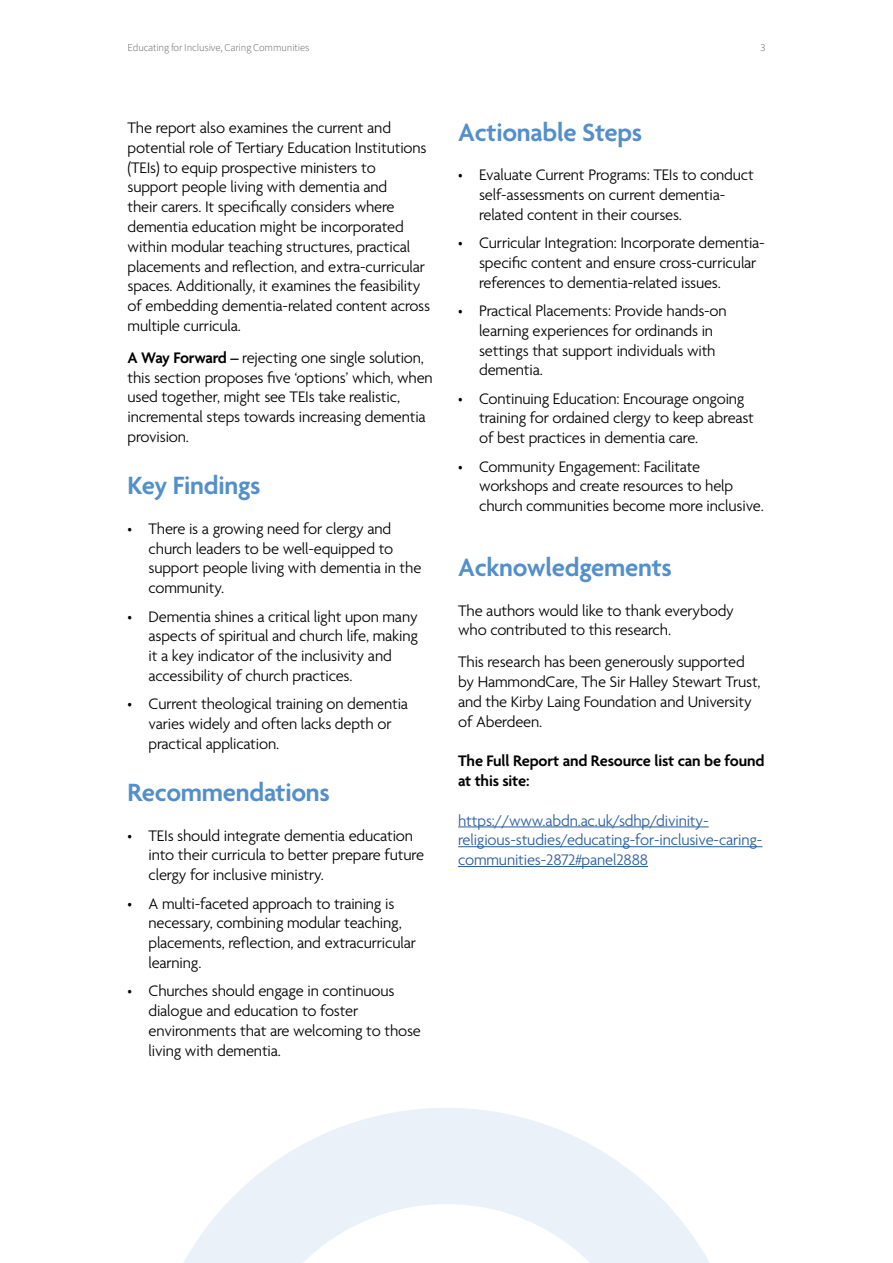
<style>
.page{position:relative;width:893px;height:1263px;background:#fff}
.page>*{position:absolute;margin:0;border:0;box-sizing:border-box;transform-origin:0 0}
.Section_titles{font:600 27px "Agenda";letter-spacing:-.01em;color:#538fcb}
.Bullets{font:300 16.5px/19.8px "Agenda";letter-spacing:-.01em;color:#000}
.Body_text{font:300 16.5px/19.8px "Agenda";letter-spacing:-.01em;color:#000}
.Body_text-2{font:300 16.5px/19.8px "Agenda";letter-spacing:-.01em;color:#275b9b}
.Body_text-3{font:600 16.5px/19.8px "Agenda";letter-spacing:-.01em;color:#000}
.t1{font:300 10.5px "Source Sans Pro";letter-spacing:-.01em;color:#575756}
.s1{font-weight:600}
.s2{font-family:"Source Sans Pro"}
</style>
<div class="page">
<svg style="left:183px;top:1108px;width:527px;height:155px;fill:#eaf1f8"></svg>
<hr style="left:458px;top:827px;width:251px;height:1px;background:#275b9b">
<hr style="left:458px;top:846px;width:304px;height:1px;background:#275b9b">
<hr style="left:458px;top:866px;width:190px;height:1px;background:#275b9b">
<p class="t1" style="left:128px;top:41px;width:183px">Educating for Inclusive, Caring Communities</p>
<p class="t1" style="left:760px;top:41px;width:7px">3</p>
<p class="Body_text" style="left:128px;top:119px;width:304px">The report also examines the current and potential role of Tertiary Education Institutions (TEIs) to equip prospective ministers to support people living with dementia and<br>their carers. It specifically considers where dementia education might be incorporated within modular teaching structures, practical placements and reflection, and extra-curricular spaces. Additionally, it examines the feasibility of embedding dementia-related content across multiple curricula.</p>
<p class="Body_text" style="left:128px;top:349px;width:307px"><span class="s1">A Way Forward –</span> rejecting one single solution, this section proposes five ‘options’ which, when used together, might see TEIs take realistic, incremental steps towards increasing dementia provision.</p>
<h1 class="Section_titles" style="left:128px;top:471px;width:134px">Key Findings</h1>
<p class="Bullets" style="left:149px;top:520px;width:274px;text-indent:-21px"><span class="s2">•</span> There is a growing need for clergy and church leaders to be well-equipped to support people living with dementia in the community.</p>
<p class="Bullets" style="left:149px;top:607px;width:271px;text-indent:-21px"><span class="s2">•</span> Dementia shines a critical light upon many aspects of spiritual and church life, making it a key indicator of the inclusivity and accessibility of church practices.</p>
<p class="Bullets" style="left:149px;top:695px;width:261px;text-indent:-21px"><span class="s2">•</span> Current theological training on dementia varies widely and often lacks depth or practical application.</p>
<h1 class="Section_titles" style="left:128px;top:778px;width:204px">Recommendations</h1>
<p class="Bullets" style="left:149px;top:826px;width:277px;text-indent:-21px"><span class="s2">•</span> TEIs should integrate dementia education into their curricula to better prepare future clergy for inclusive ministry.</p>
<p class="Bullets" style="left:149px;top:894px;width:269px;text-indent:-21px"><span class="s2">•</span> A multi-faceted approach to training is necessary, combining modular teaching, placements, reflection, and extracurricular learning.</p>
<p class="Bullets" style="left:149px;top:982px;width:274px;text-indent:-21px"><span class="s2">•</span> Churches should engage in continuous dialogue and education to foster environments that are welcoming to those living with dementia.</p>
<h1 class="Section_titles" style="left:458px;top:117px;width:186px">Actionable Steps</h1>
<p class="Bullets" style="left:479px;top:166px;width:276px;text-indent:-21px"><span class="s2">•</span> Evaluate Current Programs: TEIs to conduct self-assessments on current dementia&shy;related content in their courses.</p>
<p class="Bullets" style="left:479px;top:234px;width:287px;text-indent:-21px"><span class="s2">•</span> Curricular Integration: Incorporate dementia&shy;specific content and ensure cross-curricular references to dementia-related issues.</p>
<p class="Bullets" style="left:479px;top:302px;width:249px;text-indent:-21px"><span class="s2">•</span> Practical Placements: Provide hands-on learning experiences for ordinands in settings that support individuals with dementia.</p>
<p class="Bullets" style="left:479px;top:389px;width:276px;text-indent:-21px"><span class="s2">•</span> Continuing Education: Encourage ongoing training for ordained clergy to keep abreast of best practices in dementia care.</p>
<p class="Bullets" style="left:479px;top:457px;width:286px;text-indent:-21px"><span class="s2">•</span> Community Engagement: Facilitate workshops and create resources to help church communities become more inclusive.</p>
<h1 class="Section_titles" style="left:458px;top:553px;width:215px">Acknowledgements</h1>
<p class="Body_text" style="left:458px;top:601px;width:277px">The authors would like to thank everybody who contributed to this research.</p>
<p class="Body_text" style="left:458px;top:653px;width:304px">This research has been generously supported by HammondCare, The Sir Halley Stewart Trust, and the Kirby Laing Foundation and University of Aberdeen.</p>
<p class="Body_text-3" style="left:458px;top:752px;width:308px">The Full Report and Resource list can be found at this site:</p>
<p class="Body_text-2" style="left:458px;top:811px;width:306px">https://www.abdn.ac.uk/sdhp/divinity&shy;religious-studies/educating-for-inclusive-caring&shy;communities-2872#panel2888</p>
</div>
